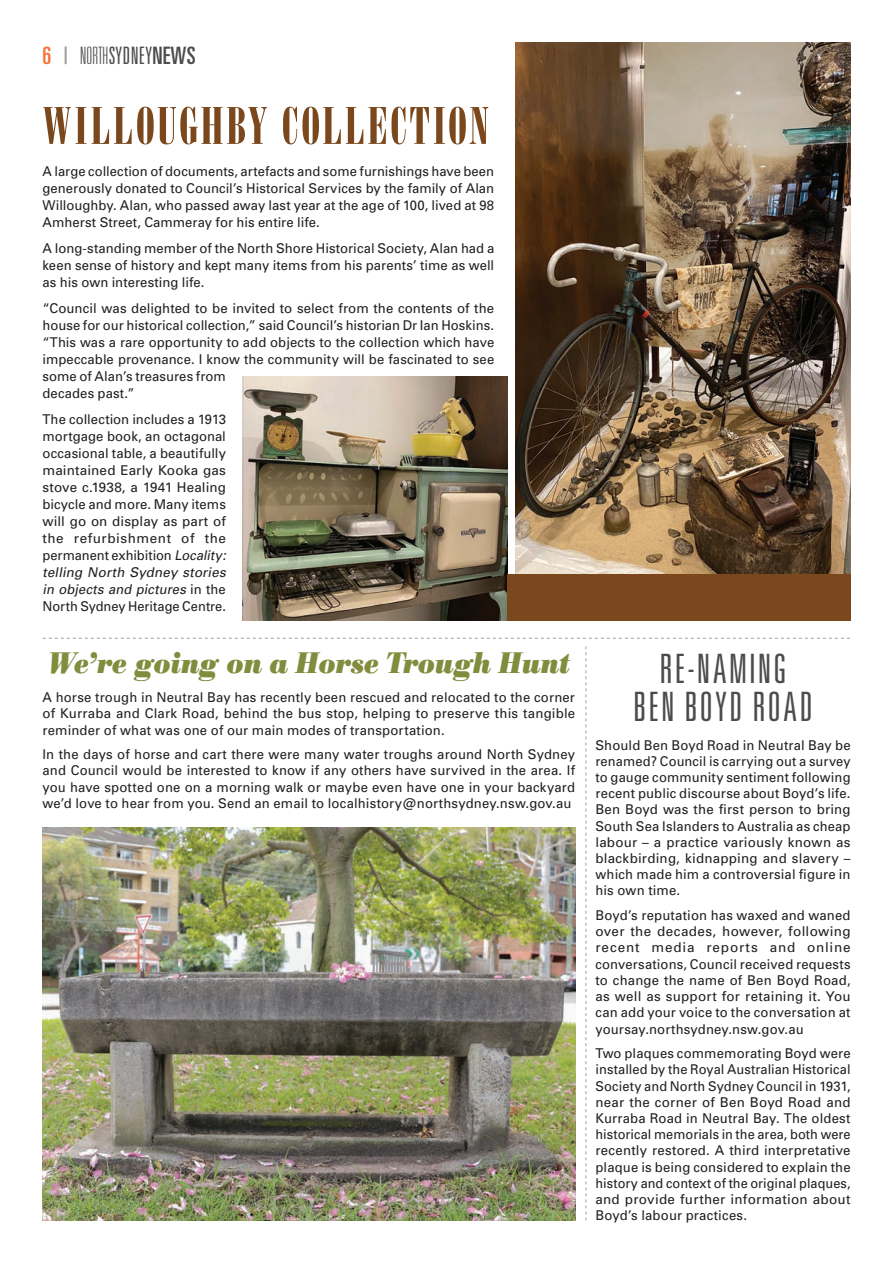
<style>
.page{position:relative;width:893px;height:1263px;background:#fff}
.page>*{position:absolute;margin:0;border:0;box-sizing:border-box;transform-origin:0 0}
.t1{font:51px "Bodoni Poster Compressed";letter-spacing:.045em;color:#7a481c}
.t2{font:300 ultra-condensed 40.5px/37.5px "Univers";letter-spacing:.05em;color:#4b4c4d;text-align:center}
.t3{font:italic 700 29.25px "Bodoni BE";letter-spacing:-.005em;color:#828c3d}
.t4{font:300 ultra-condensed 24px "Univers";letter-spacing:.01em;color:#4b4c4d}
.t5{font:13.5px/16.2px "Univers";letter-spacing:.005em;color:#231f20;text-align:justify}
.t6{font:13.5px/17.1px "Univers";letter-spacing:.005em;color:#231f20;text-align:justify;scale:.96 1}
.s1{font-weight:400;color:#f3753a}
.s2{font-weight:400;color:#9d9fa2}
.s3{font-weight:100}
.s4{font-weight:400}
.s5{font-style:italic}
</style>
<div class="page">
<svg style="left:585px;top:646px;width:1px;height:574px"></svg>
<img style="left:43px;top:827px;width:532px;height:393px">
<svg style="left:43px;top:638px;width:807px;height:1px"></svg>
<img style="left:515px;top:43px;width:335px;height:531px">
<img style="left:243px;top:377px;width:264px;height:244px">
<div style="left:507px;top:574px;width:343px;height:47px;background:#7a481c"></div>
<h3 class="t4" style="left:43px;top:43px;width:155px"><span class="s1">6</span> <span class="s2">|</span> <span class="s3">NORTH</span>SYDNEY<span class="s4">NEWS</span></h3>
<h1 class="t1" style="left:43px;top:96px;width:448px">WILLOUGHBY COLLECTION</h1>
<p class="t6" style="left:43px;top:163px;width:472px">A large collection of documents, artefacts and some furnishings have been generously donated to Council’s Historical Services by the family of Alan Willoughby. Alan, who passed away last year at the age of 100, lived at 98<br>Amherst Street, Cammeray for his entire life.</p>
<p class="t5" style="left:43px;top:240px;width:453px;line-height:17.1px">A long-standing member of the North Shore Historical Society, Alan had a keen sense of history and kept many items from his parents’ time as well as his own interesting life.</p>
<p class="t5" style="left:43px;top:299px;width:453px;line-height:17.1px;text-align:left">“Council was delighted to be invited to select from the contents of the house for our historical collection,” said Council’s historian Dr Ian Hoskins. “This was a rare opportunity to add objects to the collection which have impeccable provenance. I know the community will be fascinated to see some of Alan’s treasures from<br>decades past.”</p>
<p class="t5" style="left:43px;top:410px;width:188px;line-height:17.1px;text-align:left">The collection includes a 1913 mortgage book, an octagonal occasional table, a beautifully maintained Early Kooka gas stove c.1938, a 1941 Healing bicycle and more. Many items will go on display as part of the refurbishment of the permanent exhibition <span class="s5">Locality: telling North Sydney stories in objects and pictures</span> i n t h e<br>North Sydney Heritage Centre.</p>
<h3 class="t3" style="left:48px;top:645px;width:523px">We’re going on a Horse Trough Hunt</h3>
<p class="t5" style="left:43px;top:689px;width:534px">A horse trough in Neutral Bay has recently been rescued and relocated to the corner of Kurraba and Clark Road, behind the bus stop, helping to preserve this tangible reminder of what was one of our main modes of transportation.</p>
<p class="t5" style="left:43px;top:746px;width:534px">In the days of horse and cart there were many water troughs around North Sydney and Council would be interested to know if any others have survived in the area. If you have spotted one on a morning walk or maybe even have one in your backyard we’d love to hear from you. Send an email to localhistory@northsydney.nsw.gov.au</p>
<h2 class="t2" style="left:633px;top:649px;width:181px">RE-NAMING<br>BEN BOYD ROAD</h2>
<p class="t5" style="left:595px;top:737px;width:257px">Should Ben Boyd Road in Neutral Bay be renamed? Council is carrying out a survey to gauge community sentiment following recent public discourse about Boyd’s life.<br>Ben Boyd was the first person to bring South Sea Islanders to Australia as cheap labour – a practice variously known as blackbirding, kidnapping and slavery – which made him a controversial figure in his own time.</p>
<p class="t5" style="left:595px;top:907px;width:257px">Boyd’s reputation has waxed and waned over the decades, however, following recent media reports and online conversations, Council received requests to change the name of Ben Boyd Road, as well as support for retaining it. You can add your voice to the conversation at yoursay.northsydney.nsw.gov.au</p>
<p class="t5" style="left:595px;top:1045px;width:257px">Two plaques commemorating Boyd were installed by the Royal Australian Historical Society and North Sydney Council in 1931, near the corner of Ben Boyd Road and Kurraba Road in Neutral Bay. The oldest historical memorials in the area, both were recently restored. A third interpretative plaque is being considered to explain the history and context of the original plaques, and provide further information about Boyd’s labour practices.</p>
</div>
